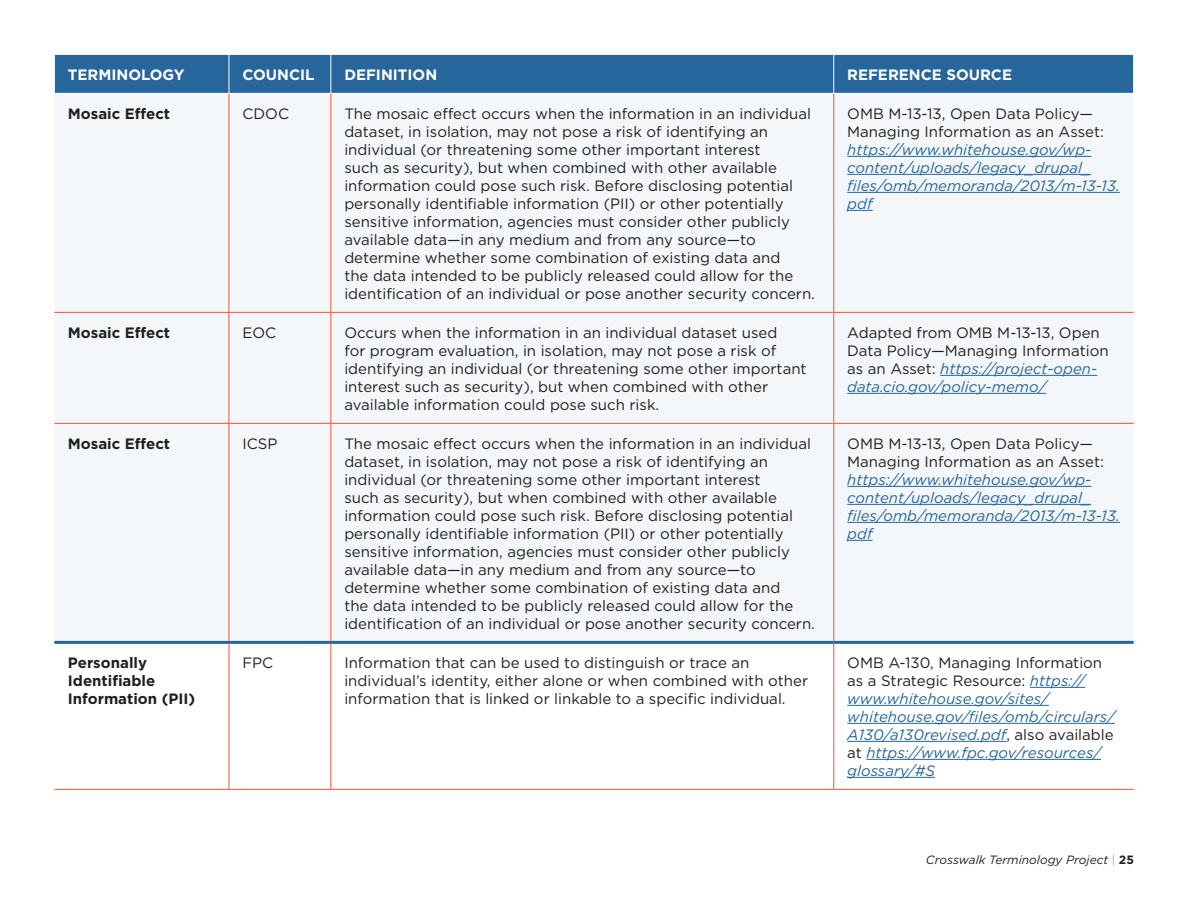
<style>
.page{position:relative;width:1188px;height:918px;background:#fff}
.page>*{position:absolute;margin:0;border:0;box-sizing:border-box;transform-origin:0 0}
.P_-_TR{font:15px/18px "Gotham";color:#231f20}
.P_-_TR-2{font:italic 15px/18px "Gotham";color:#26669c}
.P_-_TD_Left_Column{font:700 15px/18px "Gotham";color:#231f20}
.t1{font:700 15px "Gotham";color:#fff}
.t2{font:italic 12px "Gotham";color:#231f20}
.s1{font-style:normal;color:#231f20}
.s2{font-style:italic;color:#26669c}
.s3{font-weight:300;font-style:normal;color:#f7542e}
.s4{font-weight:700;font-style:normal}
</style>
<div class="page">
<div style="left:55px;top:55px;width:1078px;height:38px;background:#26669c"></div>
<div style="left:54px;top:94px;width:1080px;height:547px;background:#f4f7fa"></div>
<svg style="left:54px;top:644px;width:1080px;height:145px"></svg>
<hr style="left:330px;top:55px;width:1px;height:38px;background:#fff">
<hr style="left:833px;top:55px;width:1px;height:38px;background:#fff">
<hr style="left:229px;top:644px;width:1px;height:145px;background:#f7542e">
<hr style="left:330px;top:644px;width:1px;height:145px;background:#f7542e">
<hr style="left:833px;top:644px;width:1px;height:145px;background:#f7542e">
<hr style="left:54px;top:789px;width:175px;height:1px;background:#f7542e">
<hr style="left:229px;top:789px;width:102px;height:1px;background:#f7542e">
<hr style="left:331px;top:789px;width:503px;height:1px;background:#f7542e">
<hr style="left:834px;top:789px;width:300px;height:1px;background:#f7542e">
<hr style="left:229px;top:55px;width:1px;height:38px;background:#fff">
<hr style="left:54px;top:641px;width:175px;height:3px;background:#26669c">
<hr style="left:54px;top:312px;width:175px;height:1px;background:#f7542e">
<hr style="left:54px;top:423px;width:175px;height:1px;background:#f7542e">
<hr style="left:229px;top:94px;width:1px;height:218px;background:#f7542e">
<hr style="left:330px;top:94px;width:1px;height:218px;background:#f7542e">
<hr style="left:229px;top:312px;width:102px;height:1px;background:#f7542e">
<hr style="left:229px;top:313px;width:1px;height:110px;background:#f7542e">
<hr style="left:331px;top:312px;width:503px;height:1px;background:#f7542e">
<hr style="left:330px;top:313px;width:1px;height:110px;background:#f7542e">
<hr style="left:229px;top:424px;width:1px;height:217px;background:#f7542e">
<hr style="left:229px;top:423px;width:102px;height:1px;background:#f7542e">
<hr style="left:331px;top:423px;width:503px;height:1px;background:#f7542e">
<hr style="left:330px;top:424px;width:1px;height:217px;background:#f7542e">
<hr style="left:229px;top:641px;width:102px;height:3px;background:#26669c">
<hr style="left:331px;top:641px;width:503px;height:3px;background:#26669c">
<hr style="left:833px;top:424px;width:1px;height:217px;background:#f7542e">
<hr style="left:834px;top:641px;width:300px;height:3px;background:#26669c">
<hr style="left:833px;top:94px;width:1px;height:218px;background:#f7542e">
<hr style="left:833px;top:313px;width:1px;height:110px;background:#f7542e">
<hr style="left:834px;top:312px;width:300px;height:1px;background:#f7542e">
<hr style="left:834px;top:423px;width:300px;height:1px;background:#f7542e">
<hr style="left:847px;top:156px;width:244px;height:1px;background:#26669c">
<hr style="left:847px;top:174px;width:244px;height:1px;background:#26669c">
<hr style="left:847px;top:192px;width:273px;height:1px;background:#26669c">
<svg style="left:847px;top:210px;width:26px;height:1px"></svg>
<hr style="left:940px;top:375px;width:157px;height:1px;background:#26669c">
<hr style="left:847px;top:393px;width:199px;height:1px;background:#26669c">
<hr style="left:847px;top:486px;width:244px;height:1px;background:#26669c">
<hr style="left:847px;top:504px;width:244px;height:1px;background:#26669c">
<hr style="left:847px;top:522px;width:273px;height:1px;background:#26669c">
<svg style="left:847px;top:540px;width:26px;height:1px"></svg>
<hr style="left:1030px;top:687px;width:55px;height:1px;background:#26669c">
<hr style="left:847px;top:705px;width:202px;height:1px;background:#26669c">
<hr style="left:847px;top:723px;width:268px;height:1px;background:#26669c">
<hr style="left:847px;top:741px;width:159px;height:1px;background:#26669c">
<hr style="left:866px;top:759px;width:235px;height:1px;background:#26669c">
<hr style="left:847px;top:777px;width:88px;height:1px;background:#26669c">
<p class="t1" style="left:68px;top:65px;width:118px">TERMINOLOGY</p>
<p class="t1" style="left:242px;top:65px;width:74px">COUNCIL</p>
<p class="t1" style="left:344px;top:65px;width:94px">DEFINITION</p>
<p class="t1" style="left:847px;top:65px;width:166px">REFERENCE SOURCE</p>
<p class="P_-_TD_Left_Column" style="left:68px;top:104px;width:104px">Mosaic Effect</p>
<p class="P_-_TR" style="left:242px;top:104px;width:48px">CDOC</p>
<p class="P_-_TR" style="left:344px;top:104px;width:470px">The mosaic effect occurs when the information in an individual dataset, in isolation, may not pose a risk of identifying an individual (or threatening some other important interest<br>such as security), but when combined with other available information could pose such risk. Before disclosing potential personally identifiable information (PII) or other potentially sensitive information, agencies must consider other publicly available data—in any medium and from any source—to determine whether some combination of existing data and<br>the data intended to be publicly released could allow for the identification of an individual or pose another security concern.</p>
<p class="P_-_TR-2" style="left:847px;top:104px;width:274px"><span class="s1">OMB M-13-13, Open Data Policy—<br>Managing Information as an Asset: </span>https://www.whitehouse.gov/wp&shy;content/uploads/legacy_drupal_ files/omb/memoranda/2013/m-13-13. pdf</p>
<p class="P_-_TD_Left_Column" style="left:68px;top:323px;width:104px">Mosaic Effect</p>
<p class="P_-_TR" style="left:242px;top:323px;width:35px">EOC</p>
<p class="P_-_TR" style="left:344px;top:323px;width:464px">Occurs when the information in an individual dataset used<br>for program evaluation, in isolation, may not pose a risk of identifying an individual (or threatening some other important interest such as security), but when combined with other available information could pose such risk.</p>
<p class="P_-_TR" style="left:847px;top:323px;width:263px">Adapted from OMB M-13-13, Open Data Policy—Managing Information as an Asset: <span class="s2">https://project-open&shy;data.cio.gov/policy-memo/</span></p>
<p class="P_-_TD_Left_Column" style="left:68px;top:434px;width:104px">Mosaic Effect</p>
<p class="P_-_TR" style="left:242px;top:434px;width:37px">ICSP</p>
<p class="P_-_TR" style="left:344px;top:434px;width:470px">The mosaic effect occurs when the information in an individual dataset, in isolation, may not pose a risk of identifying an individual (or threatening some other important interest<br>such as security), but when combined with other available information could pose such risk. Before disclosing potential personally identifiable information (PII) or other potentially sensitive information, agencies must consider other publicly available data—in any medium and from any source—to determine whether some combination of existing data and<br>the data intended to be publicly released could allow for the identification of an individual or pose another security concern.</p>
<p class="P_-_TR-2" style="left:847px;top:434px;width:274px"><span class="s1">OMB M-13-13, Open Data Policy—<br>Managing Information as an Asset: </span>https://www.whitehouse.gov/wp&shy;content/uploads/legacy_drupal_ files/omb/memoranda/2013/m-13-13. pdf</p>
<p class="P_-_TD_Left_Column" style="left:68px;top:653px;width:129px">Personally<br>Identifiable<br>Information (PII)</p>
<p class="P_-_TR" style="left:242px;top:653px;width:32px">FPC</p>
<p class="P_-_TR" style="left:344px;top:653px;width:465px">Information that can be used to distinguish or trace an individual’s identity, either alone or when combined with other information that is linked or linkable to a specific individual.</p>
<p class="P_-_TR-2" style="left:847px;top:653px;width:269px"><span class="s1">OMB A-130, Managing Information as a Strategic Resource:</span> https:// www.whitehouse.gov/sites/ whitehouse.gov/files/omb/circulars/<br>A130/a130revised.pdf<span class="s1">, also available at</span> https://www.fpc.gov/resources/ glossary/#S</p>
<p class="t2" style="left:926px;top:852px;width:210px">Crosswalk Terminology Project <span class="s3">|</span> <span class="s4">25</span></p>
</div>
